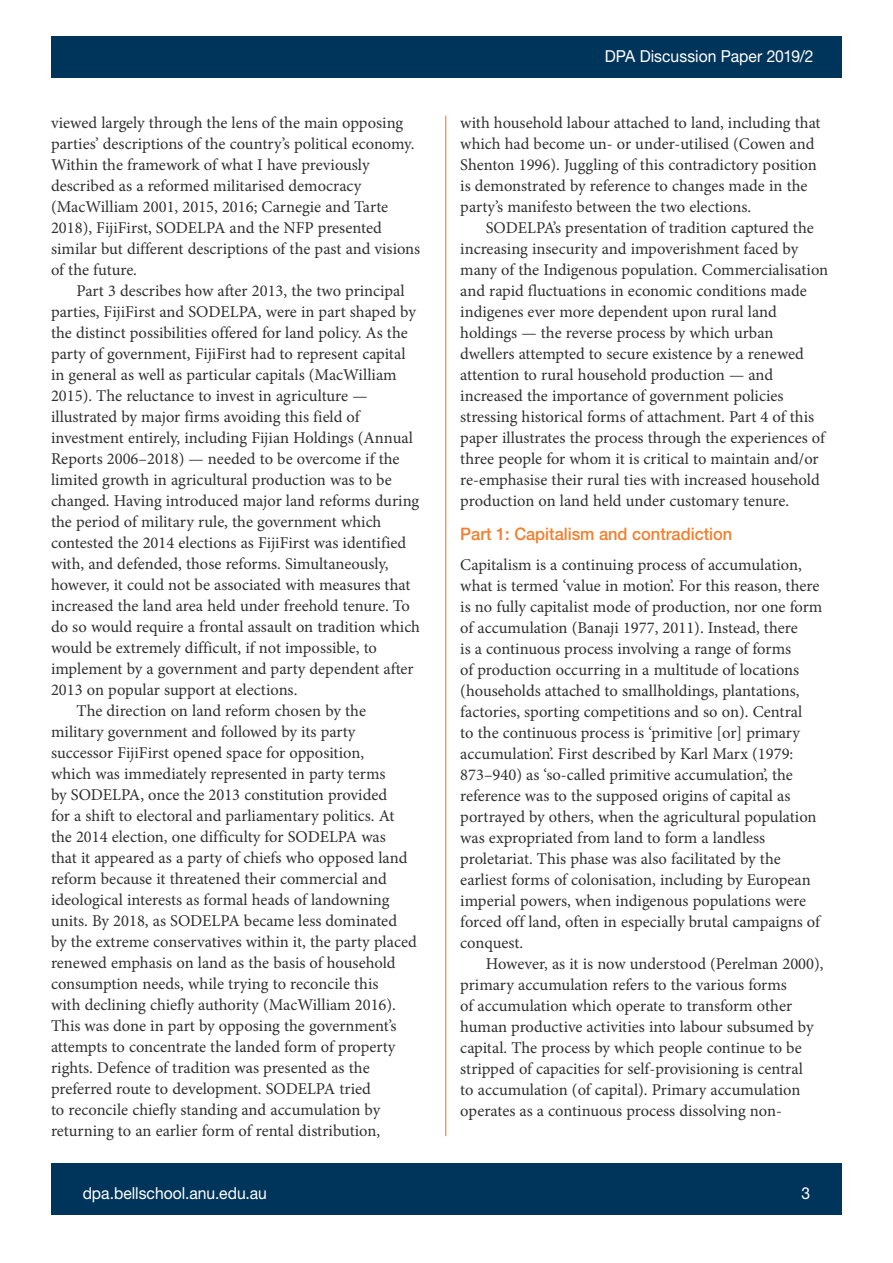
<style>
.page{position:relative;width:893px;height:1263px;background:#fff}
.page>*{position:absolute;margin:0;border:0;box-sizing:border-box;transform-origin:0 0}
.HEADING_1{font:500 17.25px "Helvetica Neue LT Std";color:#f47e2c;scale:.95 1}
.PARA_2{font:16.5px/21px "Minion Pro";color:#312f30}
.PARA_1{font:16.5px/21px "Minion Pro";color:#312f30}
.t1{font:16.5px "Helvetica Neue LT Std";color:#fff;scale:.95 1}
</style>
<div class="page">
<div style="left:51px;top:1164px;width:791px;height:51px;background:#00355b"></div>
<hr style="left:445px;top:116px;width:1px;height:1020px;background:#f47e2c">
<div style="left:51px;top:36px;width:791px;height:42px;background:#00355b"></div>
<p class="PARA_2" style="left:51px;top:112px;width:371px">viewed largely through the lens of the main opposing parties’ descriptions of the country’s political economy.<br>Within the framework of what I have previously described as a reformed militarised democracy (MacWilliam 2001, 2015, 2016; Carnegie and Tarte 2018), FijiFirst, SODELPA and the NFP presented similar but different descriptions of the past and visions of the future.</p>
<p class="PARA_2" style="left:51px;top:280px;width:371px;text-indent:26px">Part 3 describes how after 2013, the two principal parties, FijiFirst and SODELPA, were in part shaped by the distinct possibilities offered for land policy. As the party of government, FijiFirst had to represent capital in general as well as particular capitals (MacWilliam 2015). The reluctance to invest in agriculture — illustrated by major firms avoiding this field of investment entirely, including Fijian Holdings (Annual Reports 2006–2018) — needed to be overcome if the limited growth in agricultural production was to be changed. Having introduced major land reforms during the period of military rule, the government which contested the 2014 elections as FijiFirst was identified with, and defended, those reforms. Simultaneously, however, it could not be associated with measures that increased the land area held under freehold tenure. To do so would require a frontal assault on tradition which would be extremely difficult, if not impossible, to implement by a government and party dependent after 2013 on popular support at elections.</p>
<p class="PARA_2" style="left:51px;top:700px;width:367px;text-indent:26px">The direction on land reform chosen by the military government and followed by its party successor FijiFirst opened space for opposition,<br>which was immediately represented in party terms<br>by SODELPA, once the 2013 constitution provided<br>for a shift to electoral and parliamentary politics. At the 2014 election, one difficulty for SODELPA was<br>that it appeared as a party of chiefs who opposed land reform because it threatened their commercial and ideological interests as formal heads of landowning units. By 2018, as SODELPA became less dominated by the extreme conservatives within it, the party placed renewed emphasis on land as the basis of household consumption needs, while trying to reconcile this<br>with declining chiefly authority (MacWilliam 2016).<br>This was done in part by opposing the government’s attempts to concentrate the landed form of property rights. Defence of tradition was presented as the preferred route to development. SODELPA tried<br>to reconcile chiefly standing and accumulation by returning to an earlier form of rental distribution,</p>
<p class="t1" style="left:605px;top:47px;width:221px">DPA Discussion Paper 2019/2</p>
<p class="PARA_2" style="left:460px;top:112px;width:362px">with household labour attached to land, including that which had become un- or under-utilised (Cowen and Shenton 1996). Juggling of this contradictory position is demonstrated by reference to changes made in the party’s manifesto between the two elections.</p>
<p class="PARA_2" style="left:460px;top:217px;width:369px;text-indent:26px">SODELPA’s presentation of tradition captured the increasing insecurity and impoverishment faced by many of the Indigenous population. Commercialisation and rapid fluctuations in economic conditions made indigenes ever more dependent upon rural land holdings — the reverse process by which urban dwellers attempted to secure existence by a renewed attention to rural household production — and increased the importance of government policies stressing historical forms of attachment. Part 4 of this paper illustrates the process through the experiences of three people for whom it is critical to maintain and/or re-emphasise their rural ties with increased household production on land held under customary tenure.</p>
<p class="HEADING_1" style="left:460px;top:524px;width:288px">Part 1: Capitalism and contradiction</p>
<p class="PARA_1" style="left:460px;top:554px;width:364px">Capitalism is a continuing process of accumulation, what is termed ‘value in motion’. For this reason, there is no fully capitalist mode of production, nor one form of accumulation (Banaji 1977, 2011). Instead, there<br>is a continuous process involving a range of forms<br>of production occurring in a multitude of locations (households attached to smallholdings, plantations, factories, sporting competitions and so on). Central<br>to the continuous process is ‘primitive [or] primary accumulation’. First described by Karl Marx (1979:<br>873–940) as ‘so-called primitive accumulation’, the reference was to the supposed origins of capital as portrayed by others, when the agricultural population was expropriated from land to form a landless proletariat. This phase was also facilitated by the earliest forms of colonisation, including by European imperial powers, when indigenous populations were forced off land, often in especially brutal campaigns of conquest.</p>
<p class="PARA_2" style="left:460px;top:953px;width:365px;text-indent:26px">However, as it is now understood (Perelman 2000), primary accumulation refers to the various forms<br>of accumulation which operate to transform other human productive activities into labour subsumed by capital. The process by which people continue to be stripped of capacities for self-provisioning is central<br>to accumulation (of capital). Primary accumulation operates as a continuous process dissolving non-</p>
<p class="t1" style="left:83px;top:1183px;width:195px">dpa.bellschool.anu.edu.au</p>
<p class="t1" style="left:801px;top:1183px;width:11px">3</p>
</div>
